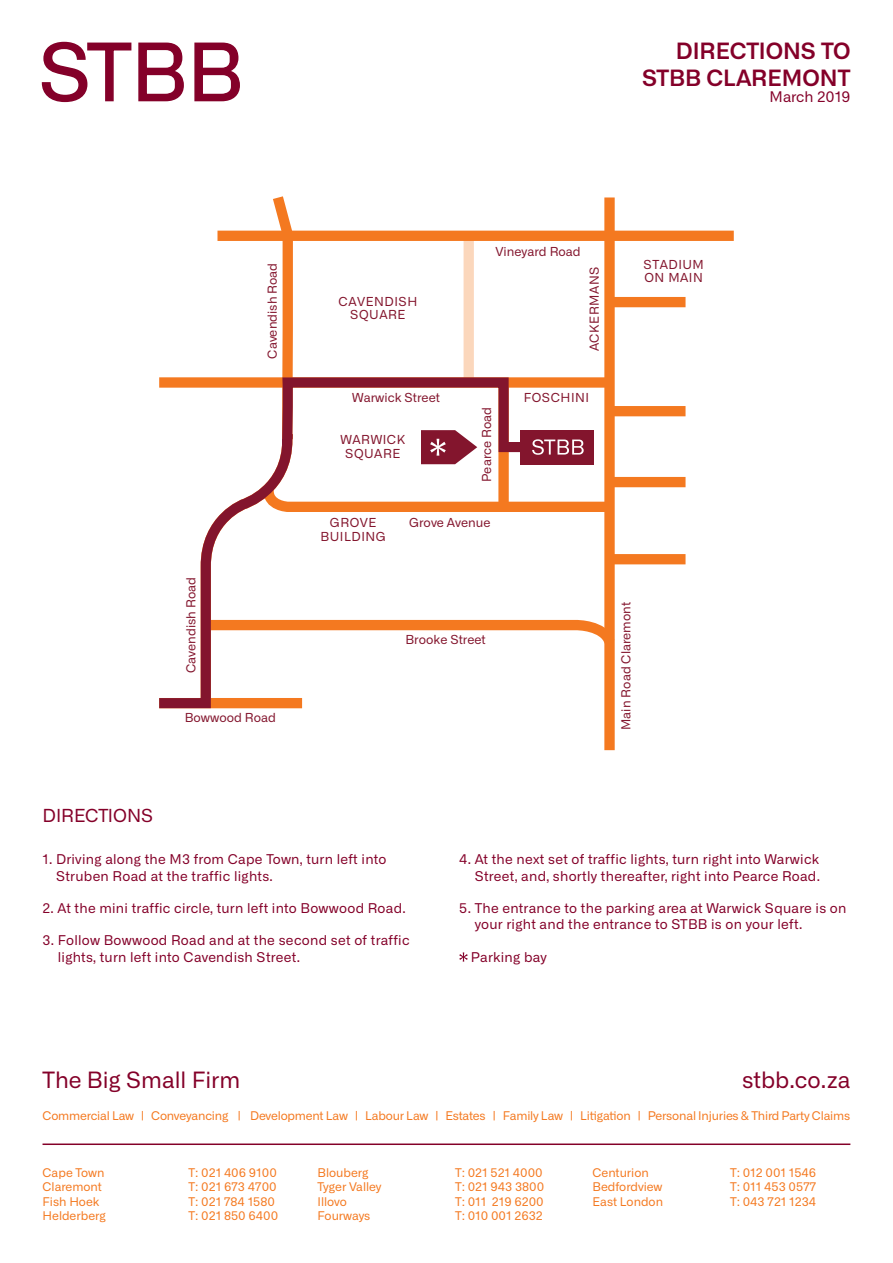
<style>
.page{position:relative;width:893px;height:1263px;background:#fff}
.page>*{position:absolute;margin:0;border:0;box-sizing:border-box;transform-origin:0 0}
.t1{font:22.5px "Alliance No.1";color:#840029}
.t2{font:600 22.5px/27px "Alliance No.1";color:#840029;text-align:right}
.t3{font:18px "Alliance No.1";color:#840029}
.t4{font:14.7px "Alliance No.1";color:#840029}
.t5{font:13.5px/16.2px "Alliance No.1";letter-spacing:.02em;color:#840029}
.t6{font:12.45px/13.4px "Alliance No.1";color:#83152d}
.t7{font:12.45px/13.4px "Alliance No.1";letter-spacing:.04em;color:#83152d;text-align:center}
.t8{font:12px/14.4px "Alliance No.1";color:#f47920}
</style>
<div class="page">
<div style="left:159px;top:377px;width:450px;height:11px;background:#f47920"></div>
<div style="left:217px;top:231px;width:517px;height:10px;background:#f47920"></div>
<div style="left:609px;top:406px;width:76px;height:10px;background:#f47920"></div>
<div style="left:609px;top:297px;width:76px;height:10px;background:#f47920"></div>
<div style="left:609px;top:477px;width:76px;height:10px;background:#f47920"></div>
<div style="left:609px;top:554px;width:76px;height:10px;background:#f47920"></div>
<svg style="left:550px;top:619px;width:54px;height:23px"></svg>
<svg style="left:550px;top:487px;width:70px;height:25px"></svg>
<div style="left:604px;top:197px;width:11px;height:553px;background:#f47920"></div>
<div style="left:464px;top:236px;width:10px;height:149px;background:#fbd7bc"></div>
<svg style="left:217px;top:196px;width:81px;height:176px"></svg>
<svg style="left:159px;top:372px;width:391px;height:337px"></svg>
<svg style="left:421px;top:430px;width:56px;height:34px"></svg>
<div style="left:520px;top:430px;width:74px;height:34px;background:#83152d"></div>
<svg style="left:532px;top:439px;width:52px;height:16px"></svg>
<svg style="left:459px;top:952px;width:9px;height:9px"></svg>
<hr style="left:43px;top:1143px;width:807px;height:2px;background:#840029">
<svg style="left:41px;top:41px;width:199px;height:62px"></svg>
<h1 class="t2" style="left:642px;top:38px;width:210px">DIRECTIONS TO<br>STBB CLAREMONT</h1>
<p class="t4" style="left:770px;top:88px;width:82px">March 2019</p>
<p class="t6" style="left:266px;top:359px;width:98px;rotate:-90deg">Cavendish Road</p>
<p class="t6" style="left:184px;top:673px;width:98px;rotate:-90deg">Cavendish Road</p>
<p class="t6" style="left:185px;top:711px;width:93px">Bowwood Road</p>
<h2 class="t3" style="left:43px;top:805px;width:112px">DIRECTIONS</h2>
<p class="t7" style="left:338px;top:295px;width:80px">CAVENDISH<br>SQUARE</p>
<p class="t6" style="left:352px;top:391px;width:89px">Warwick Street</p>
<p class="t7" style="left:340px;top:433px;width:66px">WARWICK<br>SQUARE</p>
<p class="t6" style="left:495px;top:245px;width:87px">Vineyard Road</p>
<p class="t7" style="left:587px;top:351px;width:86px;rotate:-90deg">ACKERMANS</p>
<p class="t6" style="left:480px;top:482px;width:77px;rotate:-90deg">Pearce Road</p>
<p class="t6" style="left:524px;top:390px;width:67px">FOSCHINI</p>
<p class="t7" style="left:320px;top:516px;width:67px">GROVE<br>BUILDING</p>
<p class="t6" style="left:409px;top:516px;width:83px">Grove Avenue</p>
<p class="t6" style="left:643px;top:257px;width:62px">STADIUM<br>ON MAIN</p>
<p class="t6" style="left:405px;top:633px;width:82px">Brooke Street</p>
<p class="t6" style="left:619px;top:730px;width:130px;rotate:-90deg">Main Road Claremont</p>
<p class="t5" style="left:56px;top:851px;width:332px;text-indent:-14px">1. Driving along the M3 from Cape Town, turn left into<br>Struben Road at the traffic lights.</p>
<p class="t5" style="left:43px;top:900px;width:365px">2. At the mini traffic circle, turn left into Bowwood Road.</p>
<p class="t5" style="left:58px;top:932px;width:353px;text-indent:-15px">3. Follow Bowwood Road and at the second set of traffic lights, turn left into Cavendish Street.</p>
<p class="t5" style="left:459px;top:851px;width:362px;text-align:right">4. At the next set of traffic lights, turn right into Warwick<br>Street, and, shortly thereafter, right into Pearce Road.</p>
<p class="t5" style="left:475px;top:900px;width:373px;text-indent:-15px">5. The entrance to the parking area at Warwick Square is on your right and the entrance to STBB is on your left.</p>
<p class="t5" style="left:471px;top:949px;width:77px">Parking bay</p>
<h1 class="t1" style="left:43px;top:1066px;width:199px">The Big Small Firm</h1>
<h1 class="t1" style="left:742px;top:1066px;width:110px">stbb.co.za</h1>
<p class="t8" style="left:43px;top:1108px;width:809px">Commercial Law | Conveyancing | Development Law | Labour Law | Estates | Family Law | Litigation | Personal Injuries &amp; Third Party Claims</p>
<p class="t8" style="left:43px;top:1165px;width:65px">Cape Town<br>Claremont<br>Fish Hoek<br>Helderberg</p>
<p class="t8" style="left:189px;top:1165px;width:91px">T: 021 406 9100<br>T: 021 673 4700<br>T: 021 784 1580<br>T: 021 850 6400</p>
<p class="t8" style="left:317px;top:1165px;width:66px">Blouberg<br>Tyger Valley<br>Illovo<br>Fourways</p>
<p class="t8" style="left:455px;top:1165px;width:91px">T: 021 521 4000<br>T: 021 943 3800<br>T: 011 219 6200<br>T: 010 001 2632</p>
<p class="t8" style="left:592px;top:1165px;width:72px">Centurion<br>Bedfordview<br>East London</p>
<p class="t8" style="left:730px;top:1165px;width:88px;text-align:justify">T: 012 001 1546<br>T: 011 453 0577<br>T: 043 721 1234</p>
</div>
